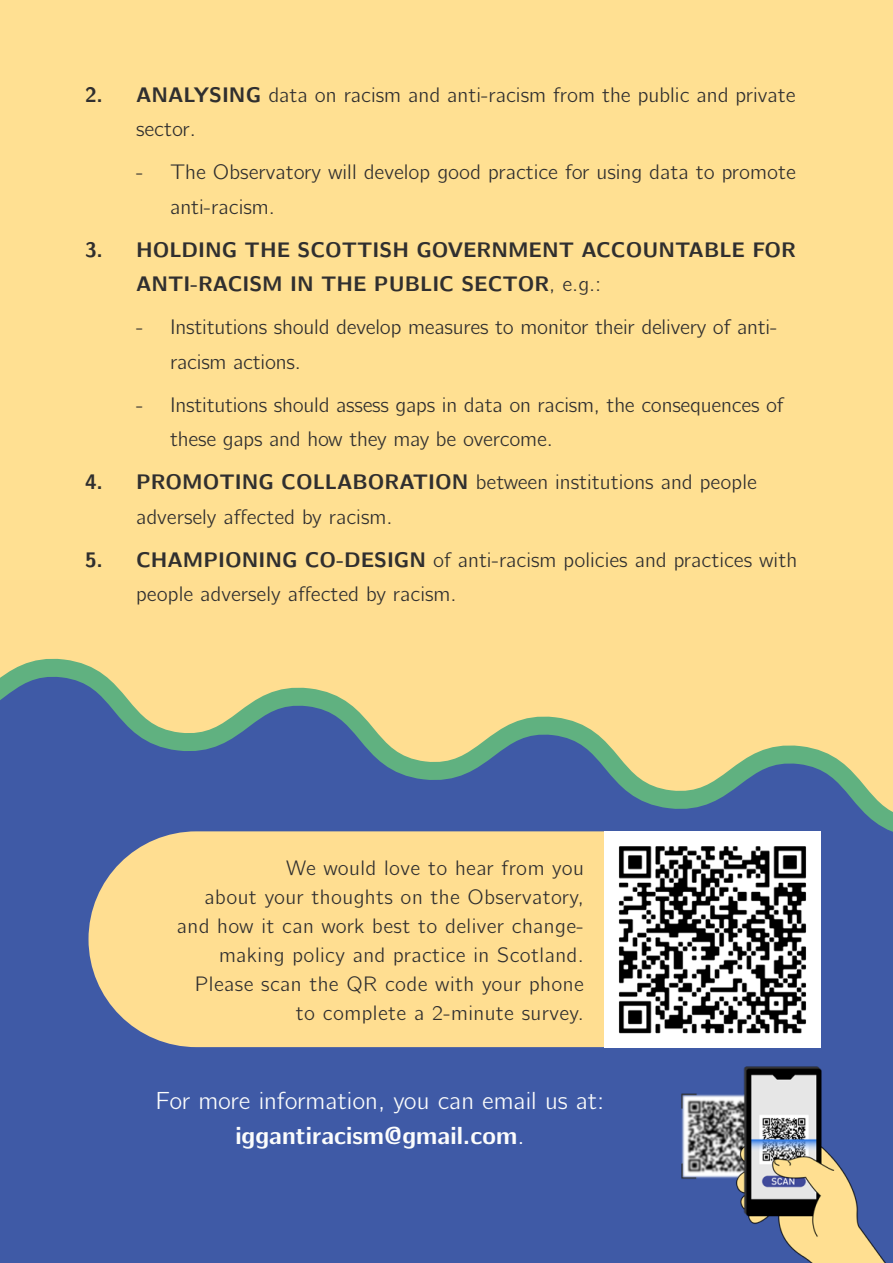
<style>
.page{position:relative;width:893px;height:1263px;background:#fff}
.page>*{position:absolute;margin:0;border:0;box-sizing:border-box;transform-origin:0 0}
.t1{font:24.6px/34.5px "CMU Bright";color:#fbfcfc;text-align:center}
.t2{font:21px/34.5px "CMU Bright";color:#302f2f}
.t3{font:700 21px/34.5px "CMU Bright";color:#302f2f}
.t4{font:20.85px/29px "CMU Bright";letter-spacing:.02em;color:#302f2f;text-align:right}
.s1{font-weight:700}
.s2{font-weight:400}
</style>
<div class="page">
<div style="left:0;top:497px;width:893px;height:766px;background:#3f5aa6"></div>
<svg style="left:0;top:579px;width:893px;height:344px"></svg>
<div style="left:0;top:0;width:893px;height:579px;background:#ffe092"></div>
<div style="left:89px;top:831px;width:516px;height:216px;background:#ffde91"></div>
<img style="left:605px;top:831px;width:215px;height:216px">
<img style="left:681px;top:1066px;width:205px;height:197px">
<p class="t2" style="left:136px;top:75px;width:661px;text-indent:-51px"><span class="s1">2. ANALYSING</span> data on racism and anti-racism from the public and private sector.</p>
<p class="t2" style="left:170px;top:153px;width:627px;text-indent:-34px">- The Observatory will develop good practice for using data to promote anti-racism.</p>
<p class="t3" style="left:136px;top:231px;width:661px;text-indent:-51px">3. HOLDING THE SCOTTISH GOVERNMENT ACCOUNTABLE FOR<br>ANTI-RACISM IN THE PUBLIC SECTOR<span class="s2">, e.g.:</span></p>
<p class="t2" style="left:170px;top:308px;width:609px;text-indent:-34px">- Institutions should develop measures to monitor their delivery of anti&shy;racism actions.</p>
<p class="t2" style="left:170px;top:385px;width:615px;text-indent:-34px">- Institutions should assess gaps in data on racism, the consequences of these gaps and how they may be overcome.</p>
<p class="t2" style="left:136px;top:463px;width:622px;text-indent:-51px"><span class="s1">4. PROMOTING COLLABORATION</span> between institutions and people adversely affected by racism.</p>
<p class="t2" style="left:136px;top:540px;width:663px;text-indent:-51px"><span class="s1">5. CHAMPIONING CO-DESIGN</span> of anti-racism policies and practices with people adversely affected by racism.</p>
<p class="t4" style="left:177px;top:852px;width:409px">We would love to hear from you<br>about your thoughts on the Observatory, and how it can work best to deliver change&shy;making policy and practice in Scotland.<br>Please scan the QR code with your phone to complete a 2-minute survey.</p>
<p class="t1" style="left:156px;top:1081px;width:450px">For more information, you can email us at: <span class="s1">iggantiracism@gmail.com</span>.</p>
</div>
